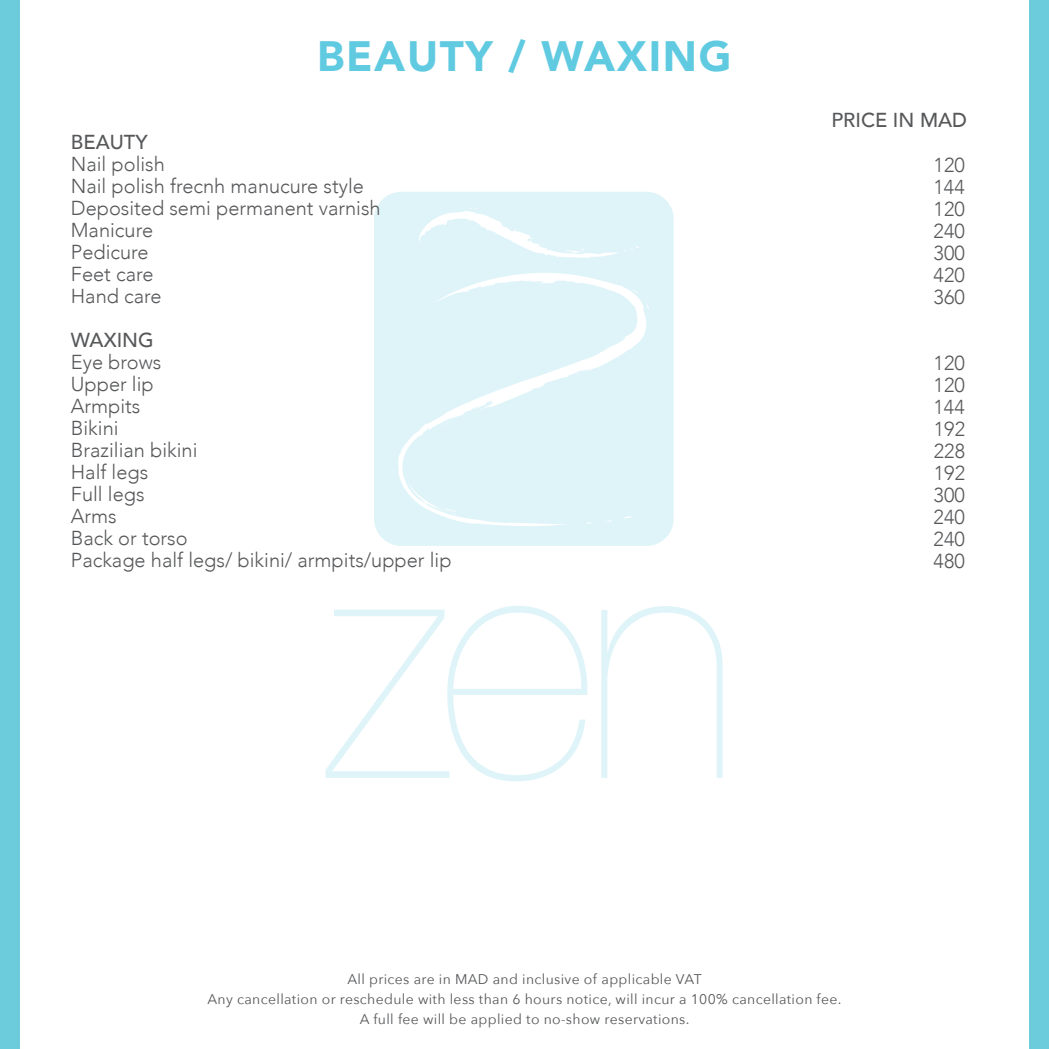
<style>
.page{position:relative;width:1049px;height:1049px;background:#fff}
.page>*{position:absolute;margin:0;border:0;box-sizing:border-box;transform-origin:0 0}
.t1{font:900 42.4px "Avenir";letter-spacing:.04em;color:#60cae1}
.t2{font:300 20.2px/22px "Avenir";color:#57585a}
.t3{font:500 20.2px "Avenir";color:#57585a}
.t4{font:14px/20px "Avenir Next";letter-spacing:.025em;color:#57585a;text-align:center}
</style>
<div class="page">
<svg style="left:374px;top:192px;width:300px;height:354px;background:#e1f4f9"></svg>
<svg style="left:601px;top:606px;width:122px;height:172px"></svg>
<svg style="left:326px;top:606px;width:262px;height:175px"></svg>
<div style="left:0;top:0;width:19px;height:1049px;background:#6cccdc"></div>
<div style="left:1030px;top:0;width:19px;height:1049px;background:#6cccdc"></div>
<h1 class="t1" style="left:317px;top:20px;width:416px">BEAUTY / WAXING</h1>
<p class="t3" style="left:71px;top:124px;width:78px">BEAUTY</p>
<p class="t2" style="left:71px;top:153px;width:311px">Nail polish<br>Nail polish frecnh manucure style<br>Deposited semi permanent varnish<br>Manicure<br>Pedicure<br>Feet care<br>Hand care</p>
<p class="t3" style="left:71px;top:322px;width:84px">WAXING</p>
<p class="t2" style="left:71px;top:351px;width:382px">Eye brows<br>Upper lip<br>Armpits<br>Bikini<br>Brazilian bikini<br>Half legs<br>Full legs<br>Arms<br>Back or torso<br>Package half legs/ bikini/ armpits/upper lip</p>
<p class="t3" style="left:831px;top:102px;width:137px">PRICE IN MAD</p>
<p class="t2" style="left:933px;top:154px;width:33px;text-align:justify">120<br>144<br>120<br>240<br>300<br>420<br>360</p>
<p class="t2" style="left:933px;top:352px;width:33px;text-align:justify">120<br>120<br>144<br>192<br>228<br>192<br>300<br>240<br>240<br>480</p>
<p class="t4" style="left:207px;top:968px;width:635px">All prices are in MAD and inclusive of applicable VAT<br>Any cancellation or reschedule with less than 6 hours notice, will incur a 100% cancellation fee.<br>A full fee will be applied to no-show reservations.</p>
</div>
